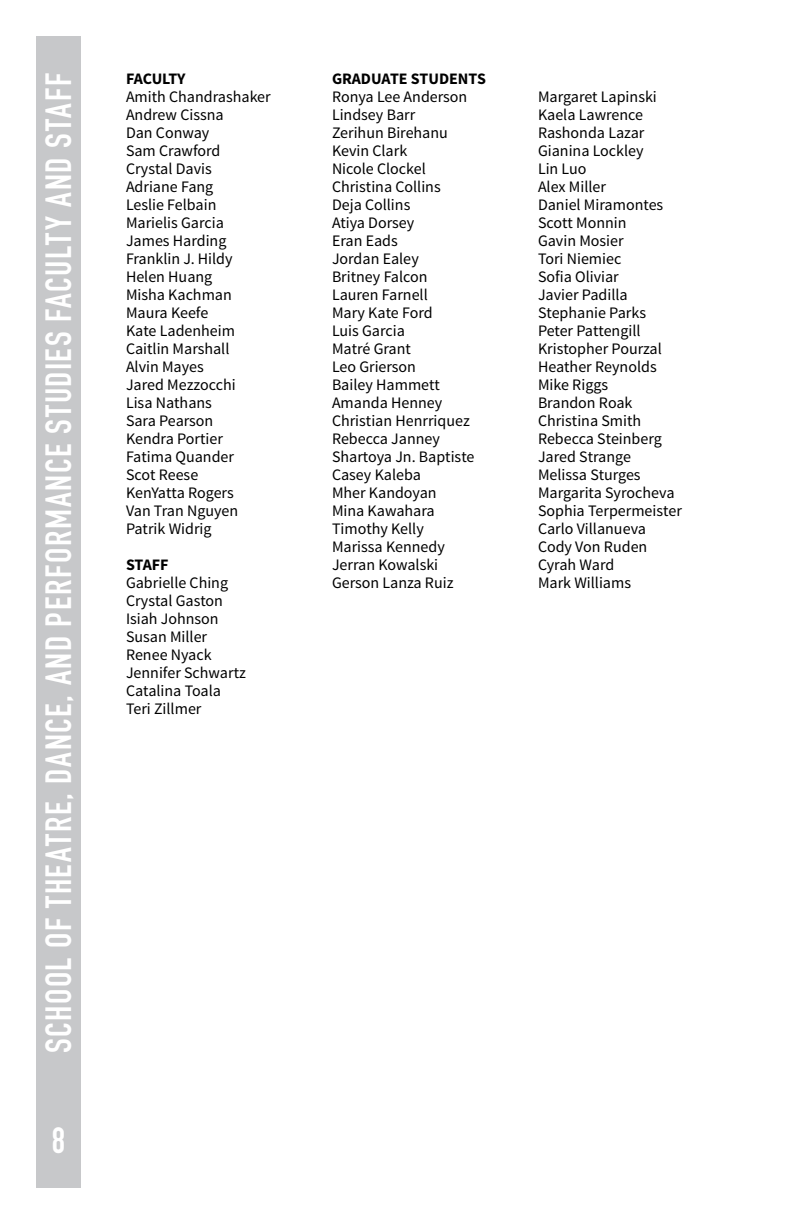
<style>
.page{position:relative;width:792px;height:1224px;background:#fff}
.page>*{position:absolute;margin:0;border:0;box-sizing:border-box;transform-origin:0 0}
.Headings{font:700 36px "DIN Condensed";letter-spacing:.04em;color:#fff}
.t1{font:16px "Source Sans Pro";color:#000}
.t2{font:700 16px "Source Sans Pro";letter-spacing:-.005em;color:#000}
</style>
<div class="page">
<div style="left:36px;top:36px;width:45px;height:1152px;background:#c7c8ca"></div>
<p class="Headings" style="left:34px;top:1053px;width:981px;rotate:-90deg">SCHOOL OF THEATRE, DANCE, AND PERFORMANCE STUDIES FACULTY AND STAFF</p>
<p class="t2" style="left:126px;top:68px;width:61px">FACULTY</p>
<p class="t1" style="left:126px;top:87px;width:146px">Amith Chandrashaker</p>
<p class="t1" style="left:126px;top:105px;width:99px">Andrew Cissna</p>
<p class="t1" style="left:126px;top:123px;width:85px">Dan Conway</p>
<p class="t1" style="left:126px;top:141px;width:96px">Sam Crawford</p>
<p class="t1" style="left:126px;top:159px;width:87px">Crystal Davis</p>
<p class="t1" style="left:126px;top:177px;width:89px">Adriane Fang</p>
<p class="t1" style="left:126px;top:195px;width:92px">Leslie Felbain</p>
<p class="t1" style="left:126px;top:213px;width:99px">Marielis Garcia</p>
<p class="t1" style="left:126px;top:231px;width:102px">James Harding</p>
<p class="t1" style="left:126px;top:249px;width:108px">Franklin J. Hildy</p>
<p class="t1" style="left:126px;top:267px;width:88px">Helen Huang</p>
<p class="t1" style="left:126px;top:285px;width:107px">Misha Kachman</p>
<p class="t1" style="left:126px;top:303px;width:84px">Maura Keefe</p>
<p class="t1" style="left:126px;top:321px;width:111px">Kate Ladenheim</p>
<p class="t1" style="left:126px;top:339px;width:105px">Caitlin Marshall</p>
<p class="t1" style="left:126px;top:357px;width:79px">Alvin Mayes</p>
<p class="t1" style="left:126px;top:375px;width:111px">Jared Mezzocchi</p>
<p class="t1" style="left:126px;top:393px;width:87px">Lisa Nathans</p>
<p class="t1" style="left:126px;top:411px;width:89px">Sara Pearson</p>
<p class="t1" style="left:126px;top:429px;width:99px">Kendra Portier</p>
<p class="t1" style="left:126px;top:447px;width:110px">Fatima Quander</p>
<p class="t1" style="left:126px;top:465px;width:74px">Scot Reese</p>
<p class="t1" style="left:126px;top:483px;width:109px">KenYatta Rogers</p>
<p class="t1" style="left:126px;top:501px;width:114px">Van Tran Nguyen</p>
<p class="t1" style="left:126px;top:519px;width:87px">Patrik Widrig</p>
<p class="t2" style="left:126px;top:554px;width:44px">STAFF</p>
<p class="t1" style="left:126px;top:573px;width:104px">Gabrielle Ching</p>
<p class="t1" style="left:126px;top:591px;width:99px">Crystal Gaston</p>
<p class="t1" style="left:126px;top:609px;width:94px">Isiah Johnson</p>
<p class="t1" style="left:126px;top:627px;width:83px">Susan Miller</p>
<p class="t1" style="left:126px;top:645px;width:87px">Renee Nyack</p>
<p class="t1" style="left:126px;top:663px;width:121px">Jennifer Schwartz</p>
<p class="t1" style="left:126px;top:681px;width:97px">Catalina Toala</p>
<p class="t1" style="left:126px;top:699px;width:77px">Teri Zillmer</p>
<h1 class="Headings" style="left:52px;top:1116px;width:15px">8</h1>
<p class="t2" style="left:332px;top:68px;width:155px">GRADUATE STUDENTS</p>
<p class="t1" style="left:332px;top:87px;width:137px">Ronya Lee Anderson</p>
<p class="t1" style="left:332px;top:105px;width:85px">Lindsey Barr</p>
<p class="t1" style="left:332px;top:123px;width:117px">Zerihun Birehanu</p>
<p class="t1" style="left:332px;top:141px;width:77px">Kevin Clark</p>
<p class="t1" style="left:332px;top:159px;width:95px">Nicole Clockel</p>
<p class="t1" style="left:332px;top:177px;width:110px">Christina Collins</p>
<p class="t1" style="left:332px;top:195px;width:80px">Deja Collins</p>
<p class="t1" style="left:332px;top:213px;width:84px">Atiya Dorsey</p>
<p class="t1" style="left:332px;top:231px;width:67px">Eran Eads</p>
<p class="t1" style="left:332px;top:249px;width:88px">Jordan Ealey</p>
<p class="t1" style="left:332px;top:267px;width:97px">Britney Falcon</p>
<p class="t1" style="left:332px;top:285px;width:97px">Lauren Farnell</p>
<p class="t1" style="left:332px;top:303px;width:102px">Mary Kate Ford</p>
<p class="t1" style="left:332px;top:321px;width:74px">Luis Garcia</p>
<p class="t1" style="left:332px;top:339px;width:81px">Matré Grant</p>
<p class="t1" style="left:332px;top:357px;width:86px">Leo Grierson</p>
<p class="t1" style="left:332px;top:375px;width:109px">Bailey Hammett</p>
<p class="t1" style="left:332px;top:393px;width:112px">Amanda Henney</p>
<p class="t1" style="left:332px;top:411px;width:139px">Christian Henrriquez</p>
<p class="t1" style="left:332px;top:429px;width:110px">Rebecca Janney</p>
<p class="t1" style="left:332px;top:447px;width:144px">Shartoya Jn. Baptiste</p>
<p class="t1" style="left:332px;top:465px;width:90px">Casey Kaleba</p>
<p class="t1" style="left:332px;top:483px;width:106px">Mher Kandoyan</p>
<p class="t1" style="left:332px;top:501px;width:104px">Mina Kawahara</p>
<p class="t1" style="left:332px;top:519px;width:93px">Timothy Kelly</p>
<p class="t1" style="left:332px;top:537px;width:114px">Marissa Kennedy</p>
<p class="t1" style="left:332px;top:555px;width:108px">Jerran Kowalski</p>
<p class="t1" style="left:332px;top:573px;width:123px">Gerson Lanza Ruiz</p>
<p class="t1" style="left:538px;top:87px;width:120px">Margaret Lapinski</p>
<p class="t1" style="left:538px;top:105px;width:107px">Kaela Lawrence</p>
<p class="t1" style="left:538px;top:123px;width:108px">Rashonda Lazar</p>
<p class="t1" style="left:538px;top:141px;width:107px">Gianina Lockley</p>
<p class="t1" style="left:538px;top:159px;width:50px">Lin Luo</p>
<p class="t1" style="left:538px;top:177px;width:70px">Alex Miller</p>
<p class="t1" style="left:538px;top:195px;width:127px">Daniel Miramontes</p>
<p class="t1" style="left:538px;top:213px;width:90px">Scott Monnin</p>
<p class="t1" style="left:538px;top:231px;width:87px">Gavin Mosier</p>
<p class="t1" style="left:538px;top:249px;width:85px">Tori Niemiec</p>
<p class="t1" style="left:538px;top:267px;width:82px">Sofia Oliviar</p>
<p class="t1" style="left:538px;top:285px;width:91px">Javier Padilla</p>
<p class="t1" style="left:538px;top:303px;width:110px">Stephanie Parks</p>
<p class="t1" style="left:538px;top:321px;width:104px">Peter Pattengill</p>
<p class="t1" style="left:538px;top:339px;width:125px">Kristopher Pourzal</p>
<p class="t1" style="left:538px;top:357px;width:120px">Heather Reynolds</p>
<p class="t1" style="left:538px;top:375px;width:72px">Mike Riggs</p>
<p class="t1" style="left:538px;top:393px;width:96px">Brandon Roak</p>
<p class="t1" style="left:538px;top:411px;width:105px">Christina Smith</p>
<p class="t1" style="left:538px;top:429px;width:125px">Rebecca Steinberg</p>
<p class="t1" style="left:538px;top:447px;width:94px">Jared Strange</p>
<p class="t1" style="left:538px;top:465px;width:104px">Melissa Sturges</p>
<p class="t1" style="left:538px;top:483px;width:138px">Margarita Syrocheva</p>
<p class="t1" style="left:538px;top:501px;width:145px">Sophia Terpermeister</p>
<p class="t1" style="left:538px;top:519px;width:110px">Carlo Villanueva</p>
<p class="t1" style="left:538px;top:537px;width:111px">Cody Von Ruden</p>
<p class="t1" style="left:538px;top:555px;width:78px">Cyrah Ward</p>
<p class="t1" style="left:538px;top:573px;width:95px">Mark Williams</p>
</div>
